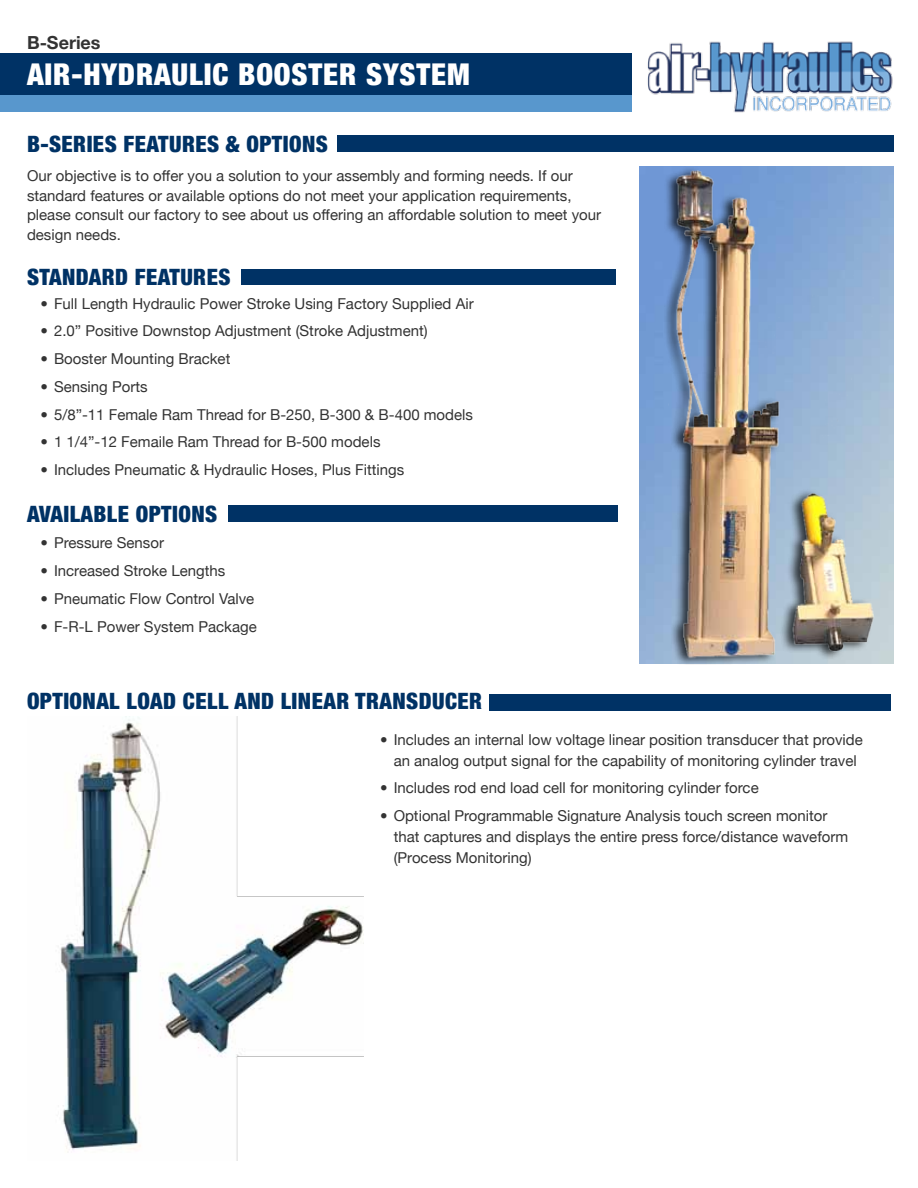
<style>
.page{position:relative;width:918px;height:1188px;background:#fff}
.page>*{position:absolute;margin:0;border:0;box-sizing:border-box;transform-origin:0 0}
.t1{font:900 condensed 30px "Helvetica Neue";letter-spacing:.03em;color:#fff}
.t2{font:900 condensed 22.5px "Helvetica Neue";letter-spacing:.02em;color:#003265}
.t3{font:700 18px "Helvetica Neue";color:#333}
.t4{font:15px/19.5px "Helvetica Neue";color:#333}
</style>
<div class="page">
<div style="left:0;top:54px;width:632px;height:42px;background:#003265"></div>
<div style="left:0;top:96px;width:632px;height:16px;background:#5897cd"></div>
<img style="left:647px;top:41px;width:246px;height:72px">
<div style="left:338px;top:135px;width:556px;height:17px;background:#003265"></div>
<div style="left:241px;top:269px;width:375px;height:15px;background:#003265"></div>
<div style="left:228px;top:506px;width:390px;height:16px;background:#003265"></div>
<div style="left:489px;top:694px;width:402px;height:16px;background:#003265"></div>
<div style="left:654px;top:163px;width:216px;height:502px;background:#000;opacity:.75"></div>
<img style="left:668px;top:168px;width:210px;height:497px">
<img style="left:60px;top:717px;width:304px;height:444px">
<p class="t3" style="left:27px;top:31px;width:75px">B-Series</p>
<h1 class="t1" style="left:27px;top:56px;width:444px">AIR-HYDRAULIC BOOSTER SYSTEM</h1>
<h2 class="t2" style="left:27px;top:130px;width:302px">B-SERIES FEATURES &amp; OPTIONS</h2>
<p class="t4" style="left:27px;top:166px;width:576px">Our objective is to offer you a solution to your assembly and forming needs. If our standard features or available options do not meet your application requirements, please consult our factory to see about us offering an affordable solution to meet your design needs.</p>
<h2 class="t2" style="left:27px;top:263px;width:205px">STANDARD FEATURES</h2>
<p class="t4" style="left:40px;top:293px;width:435px">• Full Length Hydraulic Power Stroke Using Factory Supplied Air</p>
<p class="t4" style="left:40px;top:321px;width:389px">• 2.0” Positive Downstop Adjustment (Stroke Adjustment)</p>
<p class="t4" style="left:40px;top:349px;width:191px">• Booster Mounting Bracket</p>
<p class="t4" style="left:40px;top:376px;width:109px">• Sensing Ports</p>
<p class="t4" style="left:40px;top:404px;width:434px">• 5/8”-11 Female Ram Thread for B-250, B-300 &amp; B-400 models</p>
<p class="t4" style="left:40px;top:432px;width:342px">• 1 1/4”-12 Femaile Ram Thread for B-500 models</p>
<p class="t4" style="left:40px;top:460px;width:365px">• Includes Pneumatic &amp; Hydraulic Hoses, Plus Fittings</p>
<h2 class="t2" style="left:27px;top:500px;width:192px">AVAILABLE OPTIONS</h2>
<p class="t4" style="left:40px;top:533px;width:125px">• Pressure Sensor</p>
<p class="t4" style="left:40px;top:561px;width:186px">• Increased Stroke Lengths</p>
<p class="t4" style="left:40px;top:589px;width:215px">• Pneumatic Flow Control Valve</p>
<p class="t4" style="left:40px;top:616px;width:218px">• F-R-L Power System Package</p>
<h2 class="t2" style="left:27px;top:687px;width:457px">OPTIONAL LOAD CELL AND LINEAR TRANSDUCER</h2>
<p class="t4" style="left:380px;top:729px;width:484px;line-height:21px;text-align:center">• Includes an internal low voltage linear position transducer that provide an analog output signal for the capability of monitoring cylinder travel</p>
<p class="t4" style="left:380px;top:778px;width:380px">• Includes rod end load cell for monitoring cylinder force</p>
<p class="t4" style="left:394px;top:805px;width:456px;line-height:21px;text-indent:-14px">• Optional Programmable Signature Analysis touch screen monitor that captures and displays the entire press force/distance waveform (Process Monitoring)</p>
</div>
